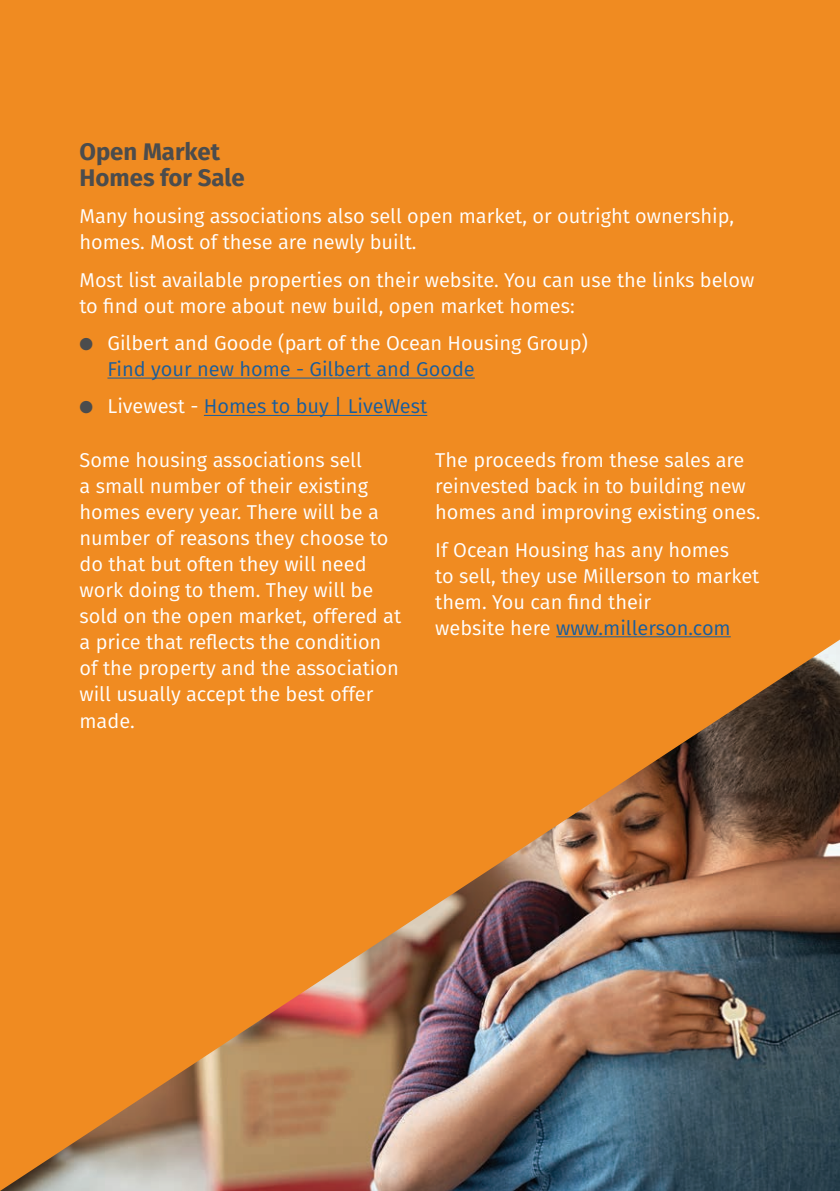
<style>
.page{position:relative;width:840px;height:1191px;background:#fff}
.page>*{position:absolute;margin:0;border:0;box-sizing:border-box;transform-origin:0 0}
.t1{font:700 24px/26px "Fira Sans";color:#4b4c4d}
.t2{font:20px/26px "Fira Sans";color:#fff}
.t3{font:20px "Fira Sans";color:#175d9e}
.s1{color:#4b4c4d}
.s2{color:#175d9e}
.s3{color:#fff}
</style>
<div class="page">
<div style="left:0;top:0;width:839px;height:1191px;background:#f08b21"></div>
<hr style="left:107px;top:377px;width:367px;height:1px;background:#175d9e">
<hr style="left:204px;top:415px;width:223px;height:1px;background:#175d9e">
<hr style="left:556px;top:636px;width:174px;height:1px;background:#175d9e">
<img style="left:0;top:640px;width:839px;height:551px">
<p class="t1" style="left:79px;top:137px;width:167px">Open Market<br>Homes for Sale</p>
<p class="t2" style="left:79px;top:203px;width:655px">Many housing associations also sell open market, or outright ownership, homes. Most of these are newly built.</p>
<p class="t2" style="left:79px;top:266px;width:676px">Most list available properties on their website. You can use the links below to find out more about new build, open market homes:</p>
<p class="t2" style="left:107px;top:330px;width:482px;text-indent:-28px"><span class="s1">●</span> Gilbert and Goode (part of the Ocean Housing Group)<br><span class="s2">Find your new home - Gilbert and Goode</span></p>
<p class="t3" style="left:79px;top:391px;width:349px"><span class="s1">●</span> <span class="s3">Livewest -</span> Homes to buy | LiveWest</p>
<p class="t2" style="left:79px;top:447px;width:323px">Some housing associations sell<br>a small number of their existing homes every year. There will be a number of reasons they choose to do that but often they will need work doing to them. They will be sold on the open market, offered at a price that reflects the condition of the property and the association will usually accept the best offer made.</p>
<p class="t2" style="left:435px;top:447px;width:326px">The proceeds from these sales are reinvested back in to building new homes and improving existing ones.</p>
<p class="t2" style="left:435px;top:536px;width:325px">If Ocean Housing has any homes<br>to sell, they use Millerson to market them. You can find their<br>website here <span class="s2">www.millerson.com</span></p>
</div>
